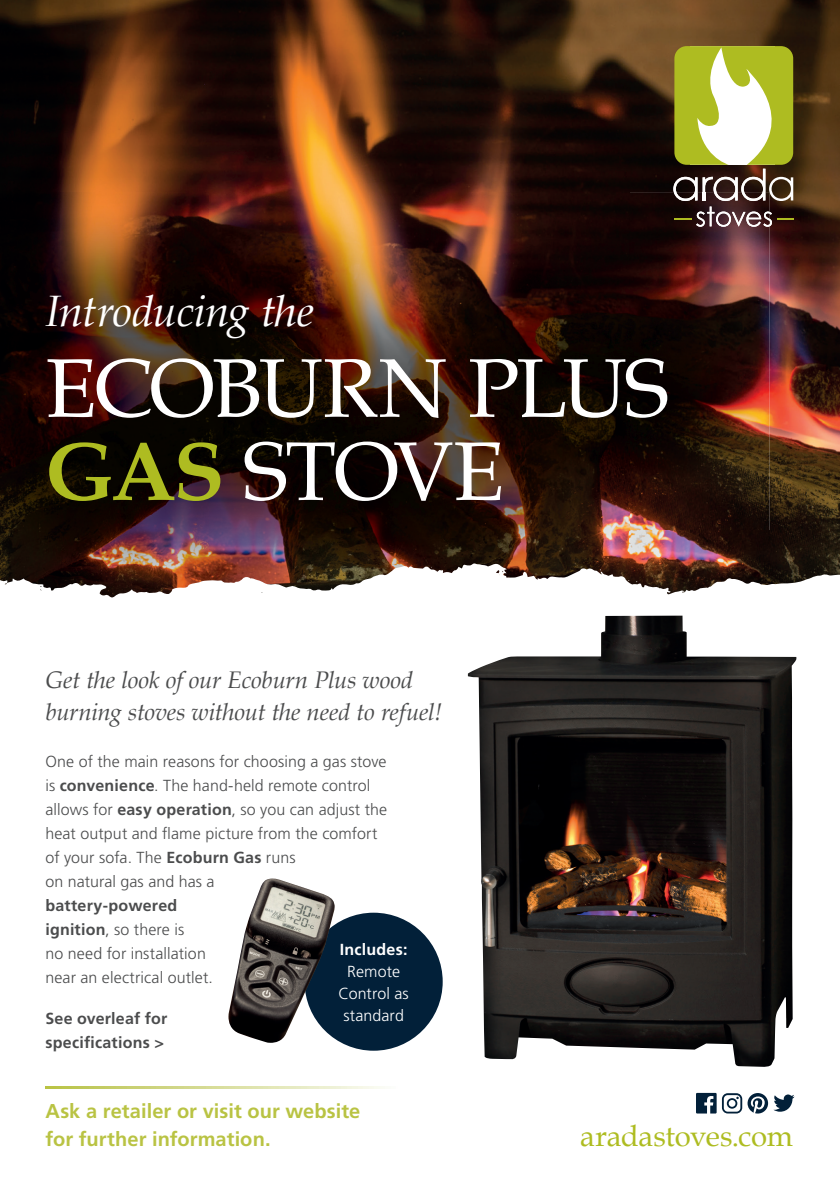
<style>
.page{position:relative;width:840px;height:1191px;background:#fff}
.page>*{position:absolute;margin:0;border:0;box-sizing:border-box;transform-origin:0 0}
.t1{font:83.2px/83.2px "Book Antiqua";letter-spacing:-.03em;color:#fff}
.t2{font:italic 44px "Book Antiqua";letter-spacing:-.02em;color:#fff}
.t3{font:29.4px "Book Antiqua";letter-spacing:-.01em;color:#aebc21}
.t4{font:italic 24px/32px "Book Antiqua";letter-spacing:-.01em;color:#4b4c4d}
.t5{font:700 20px/28px "Frutiger LT Pro";letter-spacing:.005em;color:#b9c343}
.t6{font:300 16px/24px "Frutiger LT Pro";letter-spacing:.005em;color:#4b4c4d}
.t7{font:700 16px/24px "Frutiger LT Pro";letter-spacing:.015em;color:#4b4c4d}
.t8{font:300 16px/22px "Frutiger LT Pro";letter-spacing:.005em;color:#fff;text-align:center}
.t9{font:700 16px "Frutiger LT Pro";letter-spacing:.015em;color:#fff}
.s1{font-weight:700;color:#aebc21}
.s2{font-weight:700}
</style>
<div class="page">
<img style="left:0;top:0;width:839px;height:563px">
<svg style="left:747px;top:1093px;width:20px;height:20px"></svg>
<svg style="left:773px;top:1094px;width:21px;height:17px"></svg>
<svg style="left:696px;top:1093px;width:45px;height:20px"></svg>
<img style="left:0;top:192px;width:768px;height:371px">
<svg style="left:673px;top:46px;width:120px;height:181px"></svg>
<svg style="left:45px;top:1086px;width:338px;height:2px"></svg>
<div style="left:304px;top:912px;width:138px;height:138px;background:#022039;border-radius:50%"></div>
<img style="left:228px;top:878px;width:106px;height:164px">
<svg style="left:0;top:563px;width:839px;height:35px"></svg>
<img style="left:467px;top:615px;width:328px;height:452px">
<h2 class="t2" style="left:45px;top:280px;width:270px">Introducing the</h2>
<h1 class="t1" style="left:45px;top:345px;width:624px">ECOBURN PLUS<br><span class="s1">GAS</span> STOVE</h1>
<h3 class="t4" style="left:45px;top:663px;width:398px">Get the look of our Ecoburn Plus wood burning stoves without the need to refuel!</h3>
<p class="t6" style="left:45px;top:749px;width:343px">One of the main reasons for choosing a gas stove is <span class="s2">convenience</span>. The hand-held remote control allows for <span class="s2">easy operation</span>, so you can adjust the heat output and flame picture from the comfort of your sofa. The <span class="s2">Ecoburn Gas</span> runs<br>on natural gas and has a</p>
<p class="t6" style="left:45px;top:893px;width:169px"><span class="s2">battery-powered ignition</span>, so there is<br>no need for installation near an electrical outlet.</p>
<p class="t7" style="left:45px;top:1006px;width:123px">See overleaf for specifications &gt;</p>
<p class="t9" style="left:339px;top:939px;width:69px">Includes:</p>
<p class="t8" style="left:338px;top:960px;width:72px">Remote<br>Control as standard</p>
<p class="t5" style="left:45px;top:1096px;width:316px">Ask a retailer or visit our website for further information.</p>
<h3 class="t3" style="left:580px;top:1115px;width:214px">aradastoves.com</h3>
</div>
